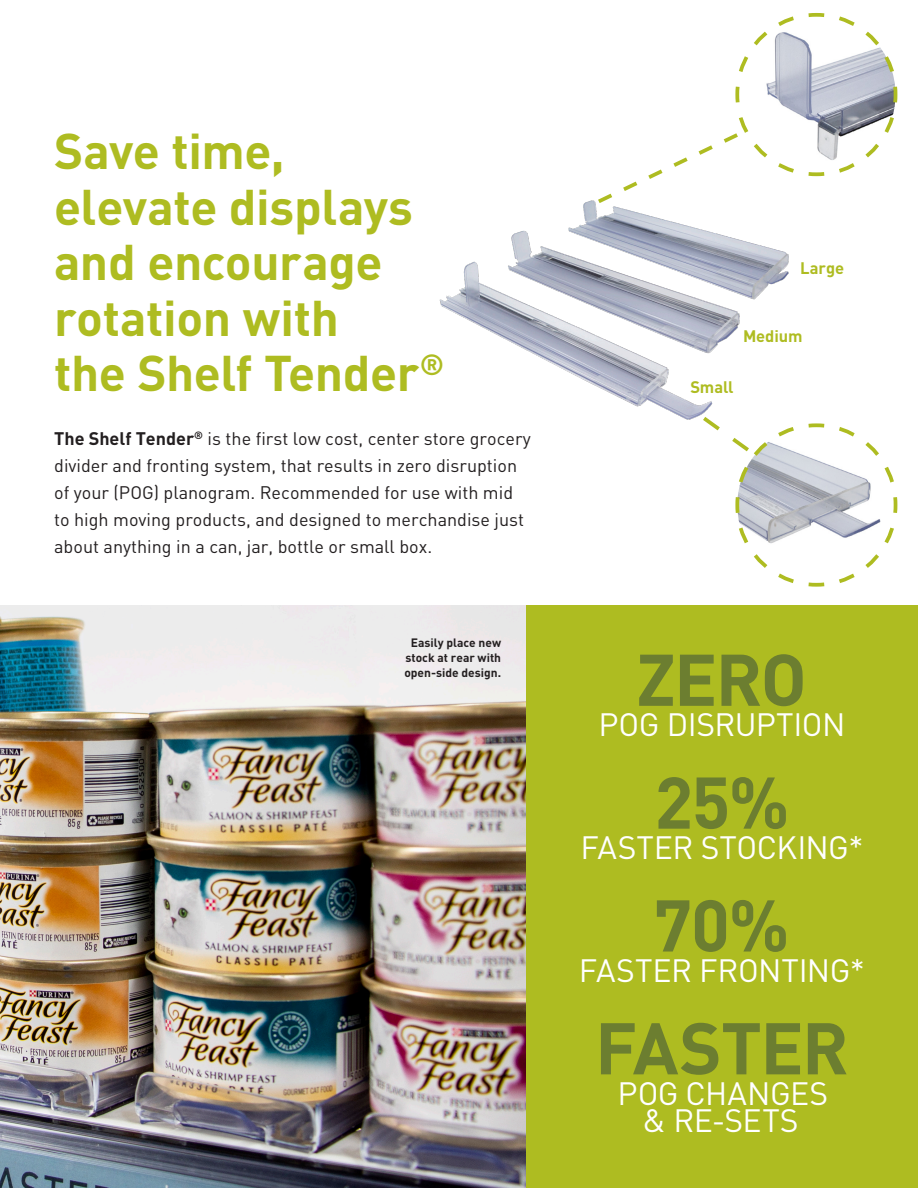
<style>
.page{position:relative;width:918px;height:1188px;background:#fff}
.page>*{position:absolute;margin:0;border:0;box-sizing:border-box;transform-origin:0 0}
.t1{font:700 71.85px "DIN";letter-spacing:-.025em;color:#6c7e30}
.t2{font:700 49.5px/55.5px "DIN";letter-spacing:-.01em;color:#aebc21}
.t3{font:31.95px/27.5px "DIN";letter-spacing:-.015em;color:#fff;text-align:center}
.t4{font:18px/27px "DIN";color:#231f20}
.t5{font:700 16.5px "DIN";letter-spacing:-.005em;color:#aebc21}
.t6{font:700 12px/15px "DIN";color:#231f20;text-align:center}
.s1{font-weight:700}
</style>
<div class="page">
<img style="left:439px;top:200px;width:350px;height:220px">
<div style="left:526px;top:606px;width:392px;height:582px;background:#aebc21"></div>
<img style="left:0;top:606px;width:526px;height:582px">
<svg style="left:594px;top:13px;width:304px;height:193px"></svg>
<svg style="left:699px;top:413px;width:199px;height:174px"></svg>
<h2 class="t2" style="left:54px;top:121px;width:392px">Save time, elevate displays and encourage rotation with<br>the Shelf Tender<sup>®</sup></h2>
<p class="t4" style="left:54px;top:424px;width:478px"><span class="s1">The Shelf Tender</span><sup>®</sup> is the first low cost, center store grocery divider and fronting system, that results in zero disruption of your (POG) planogram. Recommended for use with mid to high moving products, and designed to merchandise just about anything in a can, jar, bottle or small box.</p>
<p class="t6" style="left:404px;top:634px;width:98px">Easily place new stock at rear with open-side design.</p>
<p class="t5" style="left:800px;top:258px;width:46px">Large</p>
<p class="t5" style="left:743px;top:325px;width:61px">Medium</p>
<p class="t5" style="left:690px;top:376px;width:45px">Small</p>
<h1 class="t1" style="left:636px;top:633px;width:172px">ZERO</h1>
<h3 class="t3" style="left:598px;top:710px;width:249px">POG DISRUPTION</h3>
<h1 class="t1" style="left:654px;top:756px;width:137px">25%</h1>
<h3 class="t3" style="left:580px;top:833px;width:285px">FASTER STOCKING*</h3>
<h1 class="t1" style="left:653px;top:879px;width:138px">70%</h1>
<h3 class="t3" style="left:579px;top:956px;width:288px">FASTER FRONTING*</h3>
<h1 class="t1" style="left:595px;top:1001px;width:255px">FASTER</h1>
<h3 class="t3" style="left:617px;top:1079px;width:212px">POG CHANGES &amp; RE-SETS</h3>
</div>
